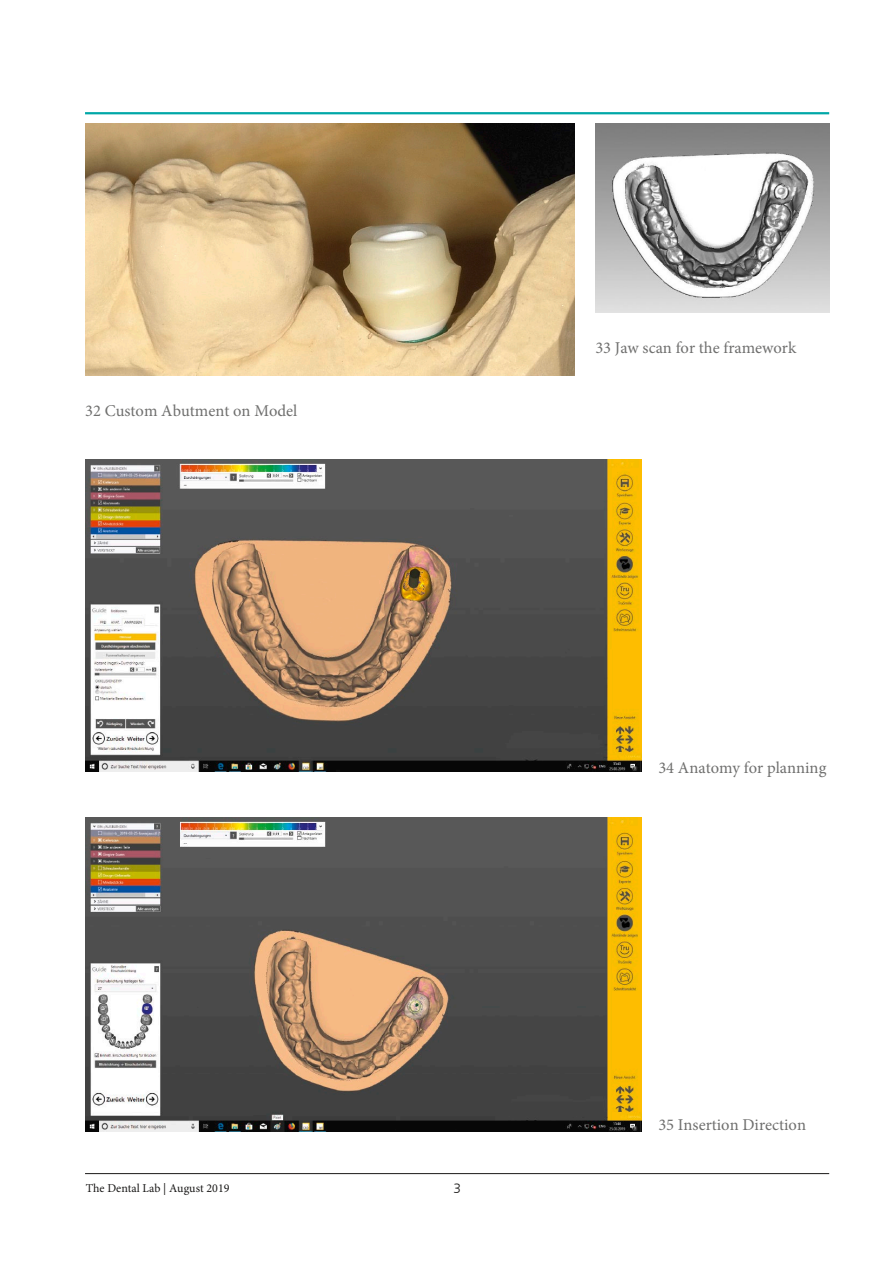
<style>
.page{position:relative;width:893px;height:1263px;background:#fff}
.page>*{position:absolute;margin:0;border:0;box-sizing:border-box;transform-origin:0 0}
.t1{font:16.5px "Minion Pro";color:#6f6f6e}
.t2{font:300 13.5px "Frutiger LT Com";color:#1a1918}
.t3{font:12px "Minion Pro";color:#1a1918}
</style>
<div class="page">
<hr style="left:85px;top:1173px;width:744px;height:1px;background:#1a1918">
<hr style="left:85px;top:112px;width:744px;height:2px;background:#00a7a7">
<img style="left:85px;top:123px;width:489px;height:253px">
<img style="left:595px;top:123px;width:234px;height:189px">
<img style="left:86px;top:459px;width:556px;height:313px">
<img style="left:85px;top:818px;width:557px;height:313px">
<p class="t1" style="left:85px;top:400px;width:214px">32 Custom Abutment on Model</p>
<p class="t1" style="left:595px;top:337px;width:202px">33 Jaw scan for the framework</p>
<p class="t3" style="left:86px;top:1180px;width:145px">The Dental Lab | August 2019</p>
<p class="t2" style="left:453px;top:1181px;width:9px">3</p>
<p class="t1" style="left:658px;top:757px;width:169px">34 Anatomy for planning</p>
<p class="t1" style="left:658px;top:1114px;width:149px">35 Insertion Direction</p>
</div>
